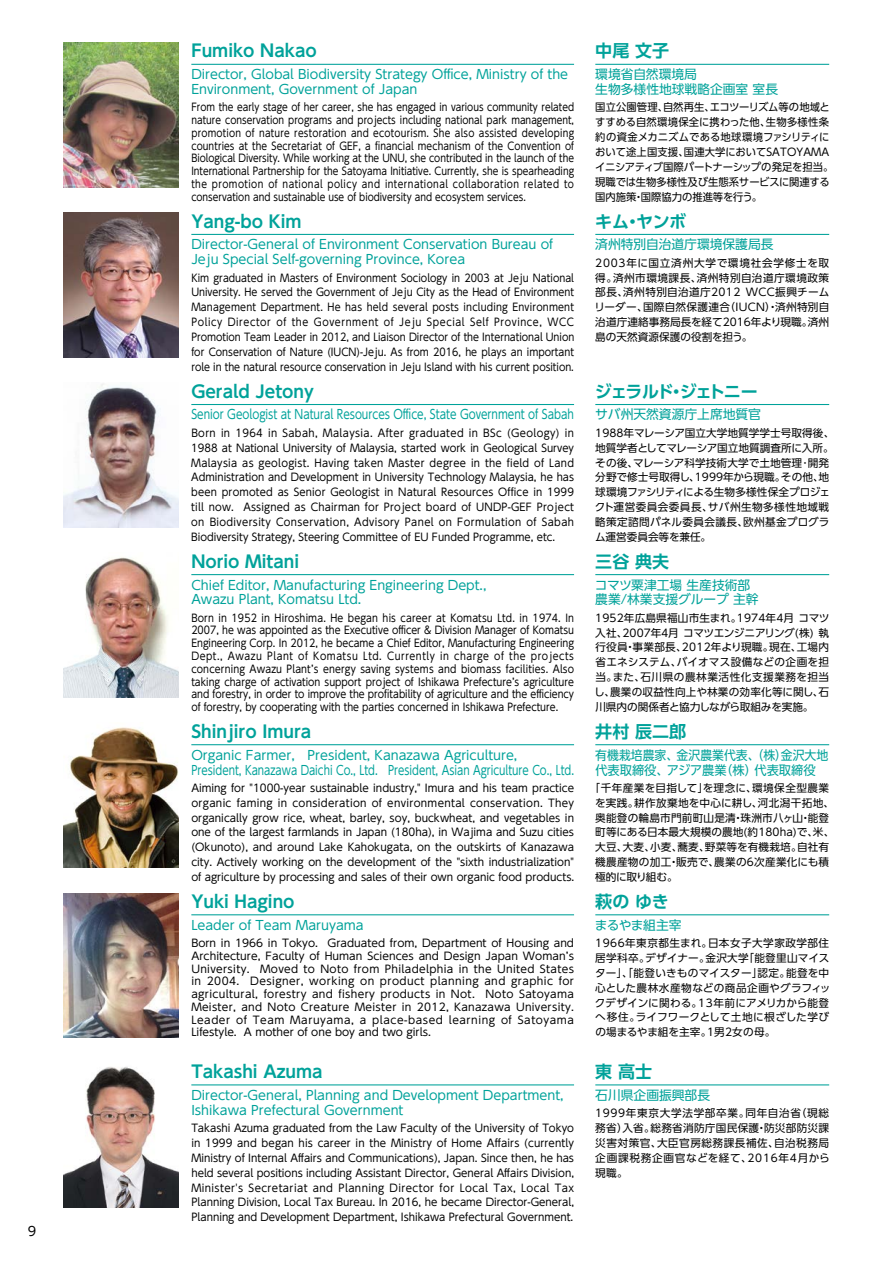
<style>
.page{position:relative;width:893px;height:1263px;background:#fff}
.page>*{position:absolute;margin:0;border:0;box-sizing:border-box;transform-origin:0 0}
.t1{font:700 16.95px "UD Shin Go Pr 6 De";color:#00a29a}
.t2{font:700 16.95px "UD Shin Go Pr 6 De";letter-spacing:-.09em;color:#00a29a}
.t3{font:12.75px/14.9px "UD Shin Go Pr 6";color:#00a29a}
.t4{font:12.75px "UD Shin Go Pr 6";color:#00a29a;scale:.82 1}
.t5{font:12.75px/14.9px "UD Shin Go Pr 6";color:#00a29a;scale:.93 1}
.t6{font:12.75px "UD Shin Go Pr 6";letter-spacing:-.04em;color:#00a29a}
.t7{font:12.75px "UD Shin Go Pr 6";color:#000}
.t8{font:10.65px/14.9px "UD Shin Go Pr 6";color:#000;text-align:justify}
.t9{font:10.65px/12.8px "UD Shin Go Pr 6";color:#000;text-align:justify;scale:.86 1}
.t10{font:10.65px/12.8px "UD Shin Go Pr 6";color:#000;text-align:justify;scale:.89 1}
.t11{font:10.65px/14.9px "UD Shin Go Pr 6";color:#000;text-align:justify;scale:.94 1}
.t12{font:10.65px/14.9px "UD Shin Go Pr 6";color:#000;text-align:justify;scale:.9 1}
.t13{font:10.65px/14.9px "UD Shin Go Pr 6";color:#000;text-align:justify;scale:.96 1}
.t14{font:10.65px/14.9px "UD Shin Go Pr 6";letter-spacing:.02em;color:#000}
</style>
<div class="page">
<img style="left:64px;top:43px;width:115px;height:144px">
<hr style="left:191px;top:64px;width:383px;height:1px;background:#00a29a">
<hr style="left:595px;top:64px;width:234px;height:1px;background:#00a29a">
<img style="left:64px;top:213px;width:115px;height:144px">
<hr style="left:191px;top:234px;width:383px;height:1px;background:#00a29a">
<hr style="left:595px;top:234px;width:234px;height:1px;background:#00a29a">
<img style="left:64px;top:557px;width:115px;height:140px">
<hr style="left:191px;top:574px;width:383px;height:1px;background:#00a29a">
<hr style="left:595px;top:574px;width:234px;height:1px;background:#00a29a">
<img style="left:64px;top:727px;width:115px;height:140px">
<hr style="left:191px;top:744px;width:383px;height:1px;background:#00a29a">
<hr style="left:595px;top:744px;width:234px;height:1px;background:#00a29a">
<img style="left:64px;top:893px;width:115px;height:144px">
<hr style="left:191px;top:914px;width:383px;height:1px;background:#00a29a">
<hr style="left:595px;top:914px;width:234px;height:1px;background:#00a29a">
<img style="left:64px;top:383px;width:115px;height:144px">
<hr style="left:191px;top:404px;width:383px;height:1px;background:#00a29a">
<hr style="left:595px;top:404px;width:234px;height:1px;background:#00a29a">
<img style="left:64px;top:1067px;width:115px;height:141px">
<hr style="left:191px;top:1084px;width:383px;height:1px;background:#00a29a">
<hr style="left:595px;top:1084px;width:234px;height:1px;background:#00a29a">
<p class="t7" style="left:28px;top:1221px;width:10px">9</p>
<h1 class="t1" style="left:191px;top:37px;width:127px">Fumiko Nakao</h1>
<p class="t3" style="left:191px;top:67px;width:378px">Director, Global Biodiversity Strategy Office, Ministry of the<br>Environment, Government of Japan</p>
<p class="t9" style="left:191px;top:101px;width:447px">From the early stage of her career, she has engaged in various community related nature conservation programs and projects including national park management, promotion of nature restoration and ecotourism. She also assisted developing countries at the Secretariat of GEF, a financial mechanism of the Convention of Biological Diversity. While working at the UNU, she contributed in the launch of the International Partnership for the Satoyama Initiative. Currently, she is spearheading the promotion of national policy and international collaboration related to conservation and sustainable use of biodiversity and ecosystem services.</p>
<h1 class="t1" style="left:191px;top:207px;width:112px">Yang-bo Kim</h1>
<p class="t3" style="left:191px;top:237px;width:363px">Director-General of Environment Conservation Bureau of<br>Jeju Special Self-governing Province, Korea</p>
<p class="t12" style="left:191px;top:270px;width:427px">Kim graduated in Masters of Environment Sociology in 2003 at Jeju National University. He served the Government of Jeju City as the Head of Environment Management Department. He has held several posts including Environment Policy Director of the Government of Jeju Special Self Province, WCC Promotion Team Leader in 2012, and Liaison Director of the International Union for Conservation of Nature (IUCN)-Jeju. As from 2016, he plays an important role in the natural resource conservation in Jeju Island with his current position.</p>
<h1 class="t1" style="left:191px;top:377px;width:124px">Gerald Jetony</h1>
<p class="t4" style="left:191px;top:404px;width:468px">Senior Geologist at Natural Resources Office, State Government of Sabah</p>
<p class="t11" style="left:191px;top:425px;width:409px">Born in 1964 in Sabah, Malaysia. After graduated in BSc (Geology) in 1988 at National University of Malaysia, started work in Geological Survey Malaysia as geologist. Having taken Master degree in the field of Land Administration and Development in University Technology Malaysia, he has been promoted as Senior Geologist in Natural Resources Office in 1999 till now. Assigned as Chairman for Project board of UNDP-GEF Project on Biodiversity Conservation, Advisory Panel on Formulation of Sabah Biodiversity Strategy, Steering Committee of EU Funded Programme, etc.</p>
<h1 class="t1" style="left:191px;top:548px;width:109px">Norio Mitani</h1>
<p class="t3" style="left:191px;top:577px;width:297px">Chief Editor, Manufacturing Engineering Dept.,<br>Awazu Plant, Komatsu Ltd.</p>
<p class="t10" style="left:191px;top:611px;width:432px">Born in 1952 in Hiroshima. He began his career at Komatsu Ltd. in 1974. In 2007, he was appointed as the Executive officer &amp; Division Manager of Komatsu Engineering Corp. In 2012, he became a Chief Editor, Manufacturing Engineering Dept., Awazu Plant of Komatsu Ltd. Currently in charge of the projects concerning Awazu Plant’s energy saving systems and biomass facilities. Also taking charge of activation support project of Ishikawa Prefecture’s agriculture and forestry, in order to improve the profitability of agriculture and the efficiency of forestry, by cooperating with the parties concerned in Ishikawa Prefecture.</p>
<h1 class="t1" style="left:191px;top:718px;width:121px">Shinjiro Imura</h1>
<p class="t3" style="left:191px;top:747px;width:384px">Organic Farmer, President, Kanazawa Agriculture,<br>President, Kanazawa Daichi Co., Ltd. President, Asian Agriculture Co., Ltd.</p>
<p class="t8" style="left:191px;top:780px;width:384px">Aiming for "1000-year sustainable industry," Imura and his team practice organic faming in consideration of environmental conservation. They organically grow rice, wheat, barley, soy, buckwheat, and vegetables in one of the largest farmlands in Japan (180ha), in Wajima and Suzu cities (Okunoto), and around Lake Kahokugata, on the outskirts of Kanazawa city. Actively working on the development of the "sixth industrialization" of agriculture by processing and sales of their own organic food products.</p>
<h1 class="t1" style="left:191px;top:888px;width:105px">Yuki Hagino</h1>
<p class="t3" style="left:191px;top:917px;width:174px">Leader of Team Maruyama</p>
<p class="t8" style="left:191px;top:936px;width:384px;line-height:12.8px">Born in 1966 in Tokyo. Graduated from, Department of Housing and Architecture, Faculty of Human Sciences and Design Japan Woman’s University. Moved to Noto from Philadelphia in the United States in 2004. Designer, working on product planning and graphic for agricultural, forestry and fishery products in Not. Noto Satoyama Meister, and Noto Creature Meister in 2012, Kanazawa University.<br>Leader of Team Maruyama, a place-based learning of Satoyama Lifestyle. A mother of one boy and two girls.</p>
<h1 class="t1" style="left:191px;top:1058px;width:133px">Takashi Azuma</h1>
<p class="t3" style="left:191px;top:1087px;width:374px">Director-General, Planning and Development Department,<br>Ishikawa Prefectural Government</p>
<p class="t13" style="left:191px;top:1120px;width:400px">Takashi Azuma graduated from the Law Faculty of the University of Tokyo in 1999 and began his career in the Ministry of Home Affairs (currently Ministry of Internal Affairs and Communications), Japan. Since then, he has held several positions including Assistant Director, General Affairs Division, Minister's Secretariat and Planning Director for Local Tax, Local Tax Planning Division, Local Tax Bureau. In 2016, he became Director-General, Planning and Development Department, Ishikawa Prefectural Government.</p>
<h1 class="t1" style="left:595px;top:37px;width:75px">中尾 文子</h1>
<p class="t3" style="left:595px;top:67px;width:184px">環境省自然環境局<br>生物多様性地球戦略企画室室長</p>
<p class="t8" style="left:595px;top:100px;width:240px;text-align:left">国立公園管理、自然再生、エコツーリズム等の地域とすすめる自然環境保全に携わった他、生物多様性条約の資金メカニズムである地球環境ファシリティにおいて途上国支援、国連大学においてSATOYAMAイニシアティブ国際パートナーシップの発足を担当。現職では生物多様性及び生態系サービスに関連する国内施策・国際協力の推進等を行う。</p>
<h1 class="t1" style="left:595px;top:207px;width:92px">キム・ヤンボ</h1>
<p class="t3" style="left:595px;top:237px;width:180px">済州特別自治道庁環境保護局長</p>
<p class="t8" style="left:594px;top:255px;width:237px">2003年に国立済州大学で環境社会学修士を取得。済州市環境課長、済州特別自治道庁環境政策部長、済州特別自治道庁2012 WCC振興チームリーダー、国際自然保護連合（IUCN）・済州特別自治道庁連絡事務局長を経て2016年より現職。済州島の天然資源保護の役割を担う。</p>
<h1 class="t2" style="left:595px;top:377px;width:165px">ジェラルド・ジェトニー</h1>
<p class="t3" style="left:595px;top:407px;width:167px">サバ州天然資源庁上席地質官</p>
<p class="t8" style="left:595px;top:425px;width:241px;text-align:left">1988年マレーシア国立大学地質学学士号取得後、地質学者としてマレーシア国立地質調査所に入所。その後、マレーシア科学技術大学で土地管理･開発分野で修士号取得し、1999年から現職。その他、地球環境ファシリティによる生物多様性保全プロジェクト運営委員会委員長、サバ州生物多様性地域戦略策定諮問パネル委員会議長、欧州基金プログラム運営委員会等を兼任。</p>
<h1 class="t1" style="left:595px;top:548px;width:75px">三谷 典夫</h1>
<p class="t3" style="left:595px;top:577px;width:165px">コマツ粟津工場生産技術部農業/林業支援グループ主幹</p>
<p class="t8" style="left:594px;top:610px;width:237px">1952年広島県福山市生まれ。1974年4月コマツ入社、2007年４月コマツエンジニアリング(株) 執行役員・事業部長、2012年より現職。現在、工場内省エネシステム、バイオマス設備などの企画を担当。また、石川県の農林業活性化支援業務を担当し、農業の収益性向上や林業の効率化等に関し、石川県内の関係者と協力しながら取組みを実施。</p>
<h1 class="t1" style="left:595px;top:718px;width:92px">井村 辰二郎</h1>
<p class="t5" style="left:595px;top:747px;width:252px">有機栽培農家、金沢農業代表、（株）金沢大地代表取締役、アジア農業（株）代表取締役</p>
<p class="t14" style="left:595px;top:780px;width:241px;text-indent:-5px">「千年産業を目指して」を理念に、環境保全型農業を実践。耕作放棄地を中心に耕し、河北潟干拓地、奥能登の輪島市門前町山是清・珠洲市八ヶ山・能登町等にある日本最大規模の農地(約180ha)で、米、大豆、大麦、小麦、蕎麦、野菜等を有機栽培。自社有機農産物の加工・販売で、農業の6次産業化にも積極的に取り組む。</p>
<h1 class="t1" style="left:595px;top:888px;width:75px">萩の ゆき</h1>
<p class="t6" style="left:595px;top:914px;width:88px">まるやま組主宰</p>
<p class="t8" style="left:595px;top:935px;width:237px">1966年東京都生まれ。日本女子大学家政学部住居学科卒。デザイナー。金沢大学「能登里山マイスター」、「能登いきものマイスター」認定。能登を中心とした農林水産物などの商品企画やグラフィックデザインに関わる。13年前にアメリカから能登へ移住。ライフワークとして土地に根ざした学びの場まるやま組を主宰。1男2女の母。</p>
<h1 class="t1" style="left:595px;top:1058px;width:58px">東 高士</h1>
<p class="t3" style="left:595px;top:1087px;width:116px">石川県企画振興部長</p>
<p class="t8" style="left:595px;top:1105px;width:236px">1999年東京大学法学部卒業。同年自治省（現総務省）入省。総務省消防庁国民保護・防災部防災課災害対策官、大臣官房総務課長補佐、自治税務局企画課税務企画官などを経て、2016年4月から現職。</p>
</div>
